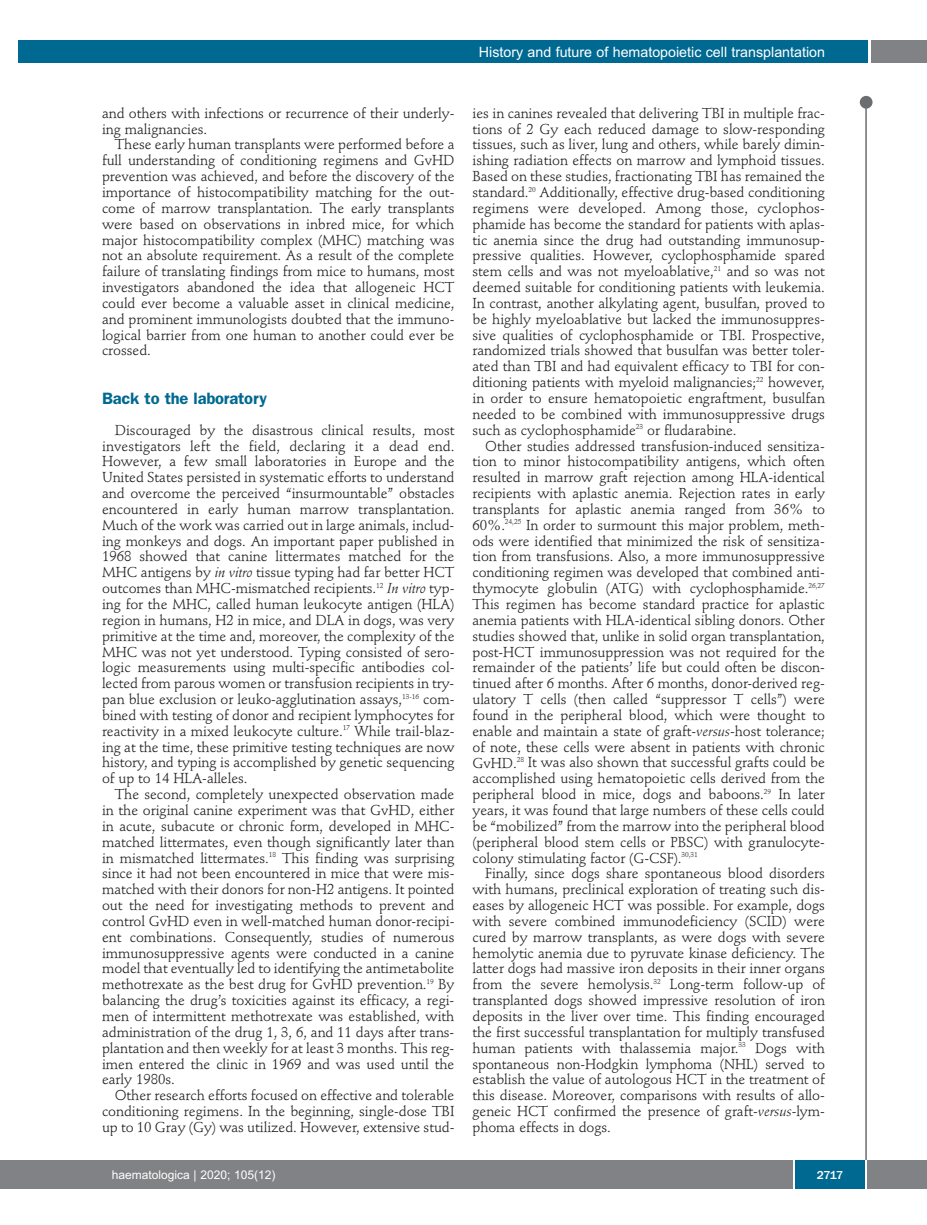
<style>
.page{position:relative;width:927px;height:1225px;background:#fff}
.page>*{position:absolute;margin:0;border:0;box-sizing:border-box;transform-origin:0 0}
.t1{font:600 16.5px "Franklin Gothic";letter-spacing:-.01em;color:#006991}
.t2{font:14.25px/15.9px "Stempel Schneidler";letter-spacing:-.005em;color:#231f20;text-align:justify}
.t3{font:14.25px "Arial";color:#fff}
.t4{font:12px "Arial";color:#fff}
.t5{font:500 12px "Franklin Gothic";color:#fff}
.s1{font-style:italic}
</style>
<div class="page">
<div style="left:860px;top:96px;width:12px;height:13px;background:#6c6d70;border-radius:50%"></div>
<hr style="left:865px;top:98px;width:2px;height:1062px;background:#6c6d70">
<div style="left:871px;top:40px;width:56px;height:22px;background:#808285"></div>
<div style="left:18px;top:40px;width:849px;height:22px;background:#006991"></div>
<div style="left:17px;top:1160px;width:910px;height:28px;background:#808285"></div>
<div style="left:795px;top:1160px;width:70px;height:28px;background:#006991"></div>
<hr style="left:793px;top:1160px;width:2px;height:28px;background:#fff">
<hr style="left:865px;top:1160px;width:2px;height:28px;background:#fff">
<div style="left:0;top:1160px;width:17px;height:28px;background:#808285"></div>
<p class="t3" style="left:479px;top:44px;width:348px">History and future of hematopoietic cell transplantation</p>
<p class="t2" style="left:102px;top:106px;width:354px">and others with infections or recurrence of their underly&shy;ing malignancies.</p>
<p class="t2" style="left:102px;top:138px;width:354px;text-indent:13px">These early human transplants were performed before a full understanding of conditioning regimens and GvHD prevention was achieved, and before the discovery of the importance of histocompatibility matching for the out&shy;come of marrow transplantation. The early transplants were based on observations in inbred mice, for which major histocompatibility complex (MHC) matching was not an absolute requirement. As a result of the complete failure of translating findings from mice to humans, most investigators abandoned the idea that allogeneic HCT could ever become a valuable asset in clinical medicine, and prominent immunologists doubted that the immuno&shy;logical barrier from one human to another could ever be crossed.</p>
<p class="t1" style="left:102px;top:392px;width:167px">Back to the laboratory</p>
<p class="t2" style="left:102px;top:423px;width:354px;text-indent:13px">Discouraged by the disastrous clinical results, most investigators left the field, declaring it a dead end.<br>However, a few small laboratories in Europe and the United States persisted in systematic efforts to understand and overcome the perceived “insurmountable” obstacles encountered in early human marrow transplantation.<br>Much of the work was carried out in large animals, includ&shy;ing monkeys and dogs. An important paper published in 1968 showed that canine littermates matched for the MHC antigens by <span class="s1">in vitro</span> tissue typing had far better HCT outcomes than MHC-mismatched recipients.<sup>12</sup> <span class="s1">In vitro</span> typ&shy;ing for the MHC, called human leukocyte antigen (HLA) region in humans, H2 in mice, and DLA in dogs, was very primitive at the time and, moreover, the complexity of the MHC was not yet understood. Typing consisted of sero&shy;logic measurements using multi-specific antibodies col&shy;lected from parous women or transfusion recipients in try&shy;pan blue exclusion or leuko-agglutination assays,<sup>13-16</sup> com&shy;bined with testing of donor and recipient lymphocytes for reactivity in a mixed leukocyte culture.<sup>17</sup> While trail-blaz&shy;ing at the time, these primitive testing techniques are now history, and typing is accomplished by genetic sequencing of up to 14 HLA-alleles.</p>
<p class="t2" style="left:102px;top:787px;width:354px;text-indent:13px">The second, completely unexpected observation made in the original canine experiment was that GvHD, either in acute, subacute or chronic form, developed in MHC&shy;matched littermates, even though significantly later than in mismatched littermates.<sup>18</sup> This finding was surprising since it had not been encountered in mice that were mis&shy;matched with their donors for non-H2 antigens. It pointed out the need for investigating methods to prevent and control GvHD even in well-matched human donor-recipi&shy;ent combinations. Consequently, studies of numerous immunosuppressive agents were conducted in a canine model that eventually led to identifying the antimetabolite methotrexate as the best drug for GvHD prevention.<sup>19</sup> By balancing the drug’s toxicities against its efficacy, a regi&shy;men of intermittent methotrexate was established, with administration of the drug 1, 3, 6, and 11 days after trans&shy;plantation and then weekly for at least 3 months. This reg&shy;imen entered the clinic in 1969 and was used until the early 1980s.</p>
<p class="t2" style="left:102px;top:1088px;width:354px;text-indent:13px">Other research efforts focused on effective and tolerable conditioning regimens. In the beginning, single-dose TBI up to 10 Gray (Gy) was utilized. However, extensive stud-</p>
<p class="t2" style="left:472px;top:106px;width:354px">ies in canines revealed that delivering TBI in multiple frac&shy;tions of 2 Gy each reduced damage to slow-responding tissues, such as liver, lung and others, while barely dimin&shy;ishing radiation effects on marrow and lymphoid tissues.<br>Based on these studies, fractionating TBI has remained the standard.<sup>20</sup> Additionally, effective drug-based conditioning regimens were developed. Among those, cyclophos&shy;phamide has become the standard for patients with aplas&shy;tic anemia since the drug had outstanding immunosup&shy;pressive qualities. However, cyclophosphamide spared stem cells and was not myeloablative,<sup>21</sup> and so was not deemed suitable for conditioning patients with leukemia.<br>In contrast, another alkylating agent, busulfan, proved to be highly myeloablative but lacked the immunosuppres&shy;sive qualities of cyclophosphamide or TBI. Prospective, randomized trials showed that busulfan was better toler&shy;ated than TBI and had equivalent efficacy to TBI for con&shy;ditioning patients with myeloid malignancies;<sup>22</sup> however, in order to ensure hematopoietic engraftment, busulfan needed to be combined with immunosuppressive drugs such as cyclophosphamide<sup>23</sup> or fludarabine.</p>
<p class="t2" style="left:472px;top:439px;width:354px;text-indent:13px">Other studies addressed transfusion-induced sensitiza&shy;tion to minor histocompatibility antigens, which often resulted in marrow graft rejection among HLA-identical recipients with aplastic anemia. Rejection rates in early transplants for aplastic anemia ranged from 36% to 60%.<sup>24,25</sup> In order to surmount this major problem, meth&shy;ods were identified that minimized the risk of sensitiza&shy;tion from transfusions. Also, a more immunosuppressive conditioning regimen was developed that combined anti&shy;thymocyte globulin (ATG) with cyclophosphamide.<sup>26,27<br></sup>This regimen has become standard practice for aplastic anemia patients with HLA-identical sibling donors. Other studies showed that, unlike in solid organ transplantation, post-HCT immunosuppression was not required for the remainder of the patients’ life but could often be discon&shy;tinued after 6 months. After 6 months, donor-derived reg&shy;ulatory T cells (then called “suppressor T cells”) were found in the peripheral blood, which were thought to enable and maintain a state of graft-<span class="s1">versus</span>-host tolerance; of note, these cells were absent in patients with chronic GvHD.<sup>28</sup> It was also shown that successful grafts could be accomplished using hematopoietic cells derived from the peripheral blood in mice, dogs and baboons.<sup>29</sup> In later years, it was found that large numbers of these cells could be “mobilized” from the marrow into the peripheral blood (peripheral blood stem cells or PBSC) with granulocyte&shy;colony stimulating factor (G-CSF).<sup>30,31</sup></p>
<p class="t2" style="left:472px;top:867px;width:354px;text-indent:13px">Finally, since dogs share spontaneous blood disorders with humans, preclinical exploration of treating such dis&shy;eases by allogeneic HCT was possible. For example, dogs with severe combined immunodeficiency (SCID) were cured by marrow transplants, as were dogs with severe hemolytic anemia due to pyruvate kinase deficiency. The latter dogs had massive iron deposits in their inner organs from the severe hemolysis.<sup>32</sup> Long-term follow-up of transplanted dogs showed impressive resolution of iron deposits in the liver over time. This finding encouraged the first successful transplantation for multiply transfused human patients with thalassemia major.<sup>33</sup> Dogs with spontaneous non-Hodgkin lymphoma (NHL) served to establish the value of autologous HCT in the treatment of this disease. Moreover, comparisons with results of allo&shy;geneic HCT confirmed the presence of graft-<span class="s1">versus</span>-lym&shy;phoma effects in dogs.</p>
<p class="t4" style="left:112px;top:1167px;width:165px">haematologica | 2020; 105(12)</p>
<p class="t5" style="left:817px;top:1167px;width:28px">2717</p>
</div>
